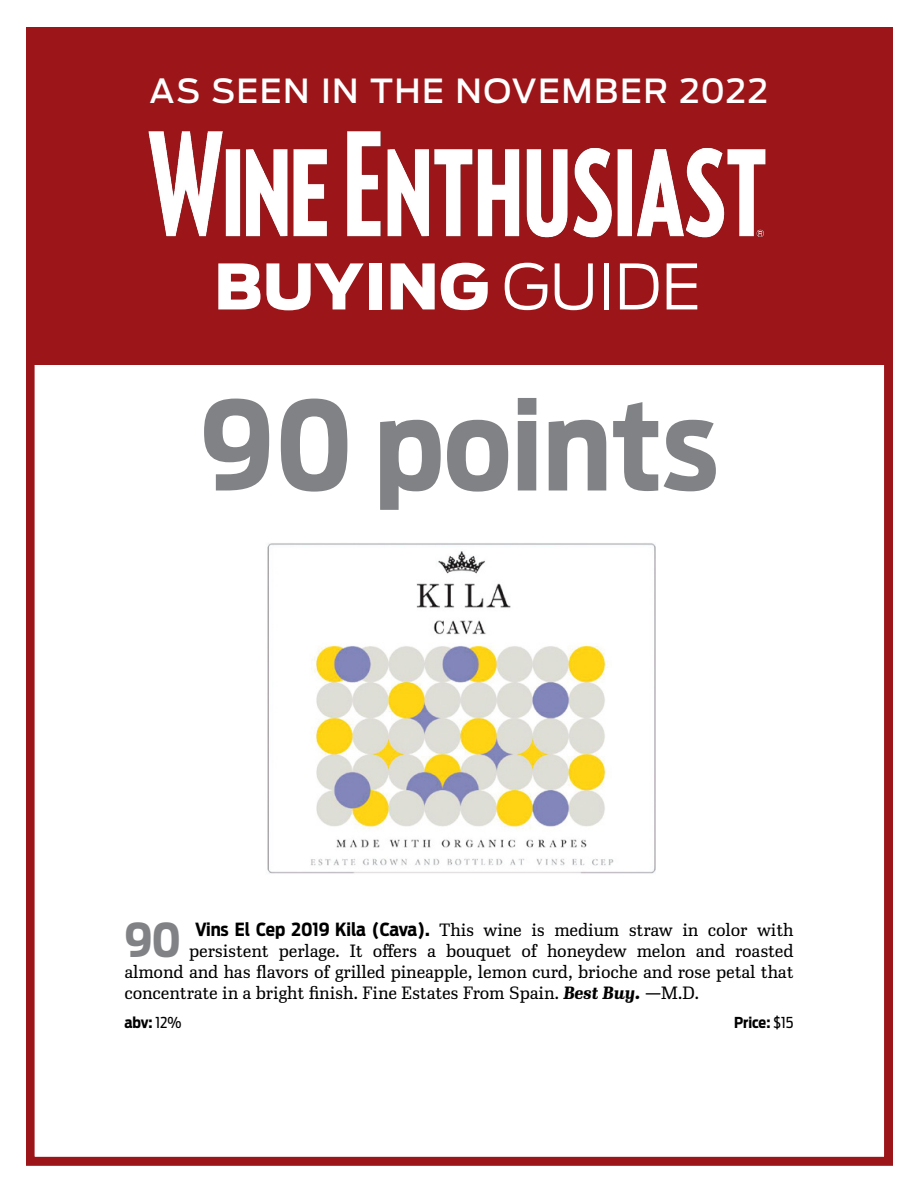
<style>
.page{position:relative;width:918px;height:1188px;background:#fff}
.page>*{position:absolute;margin:0;border:0;box-sizing:border-box;transform-origin:0 0}
.t1{font:700 122.55px "Antenna Cond";color:#808285}
.t2{font:900 62.1px "Antenna";color:#fff}
.t3{font:700 46.35px "Antenna Cond";color:#808285}
.t4{font:500 33px "Antenna";letter-spacing:.045em;color:#fff}
.t5{font:300 18px "Ibis Text";letter-spacing:-.01em;color:#000}
.t6{font:700 15px "Antenna Cond";letter-spacing:-.005em;color:#000}
.s1{font-weight:300}
.s2{font-family:"Antenna Cond";font-weight:700}
.s3{font-weight:700;font-style:italic}
.s4{font-weight:400}
</style>
<div class="page">
<div style="left:26px;top:27px;width:867px;height:337px;background:#9c1519"></div>
<div style="left:26px;top:229px;width:867px;height:937px;border:9px solid #9c1519"></div>
<img style="left:141px;top:131px;width:633px;height:108px">
<img style="left:267px;top:543px;width:389px;height:331px">
<h3 class="t4" style="left:150px;top:68px;width:620px">AS SEEN IN THE NOVEMBER 2022</h3>
<h2 class="t2" style="left:214px;top:242px;width:488px">BUYING <span class="s1">GUIDE</span></h2>
<h1 class="t1" style="left:200px;top:363px;width:520px">90 points</h1>
<h3 class="t3" style="left:124px;top:909px;width:58px">90</h3>
<p class="t5" style="left:195px;top:918px;width:600px"><span class="s2">Vins El Cep 2019 Kila (Cava).</span> This wine is medium straw in color with</p>
<p class="t5" style="left:189px;top:939px;width:606px">persistent perlage. It offers a bouquet of honeydew melon and roasted</p>
<p class="t5" style="left:124px;top:960px;width:671px">almond and has flavors of grilled pineapple, lemon curd, brioche and rose petal that</p>
<p class="t5" style="left:124px;top:981px;width:577px">concentrate in a bright finish. Fine Estates From Spain. <span class="s3">Best Buy.</span> —M.D.</p>
<p class="t6" style="left:124px;top:1012px;width:59px">abv: <span class="s4">12%</span></p>
<p class="t6" style="left:734px;top:1012px;width:61px">Price: <span class="s4">$15</span></p>
</div>
